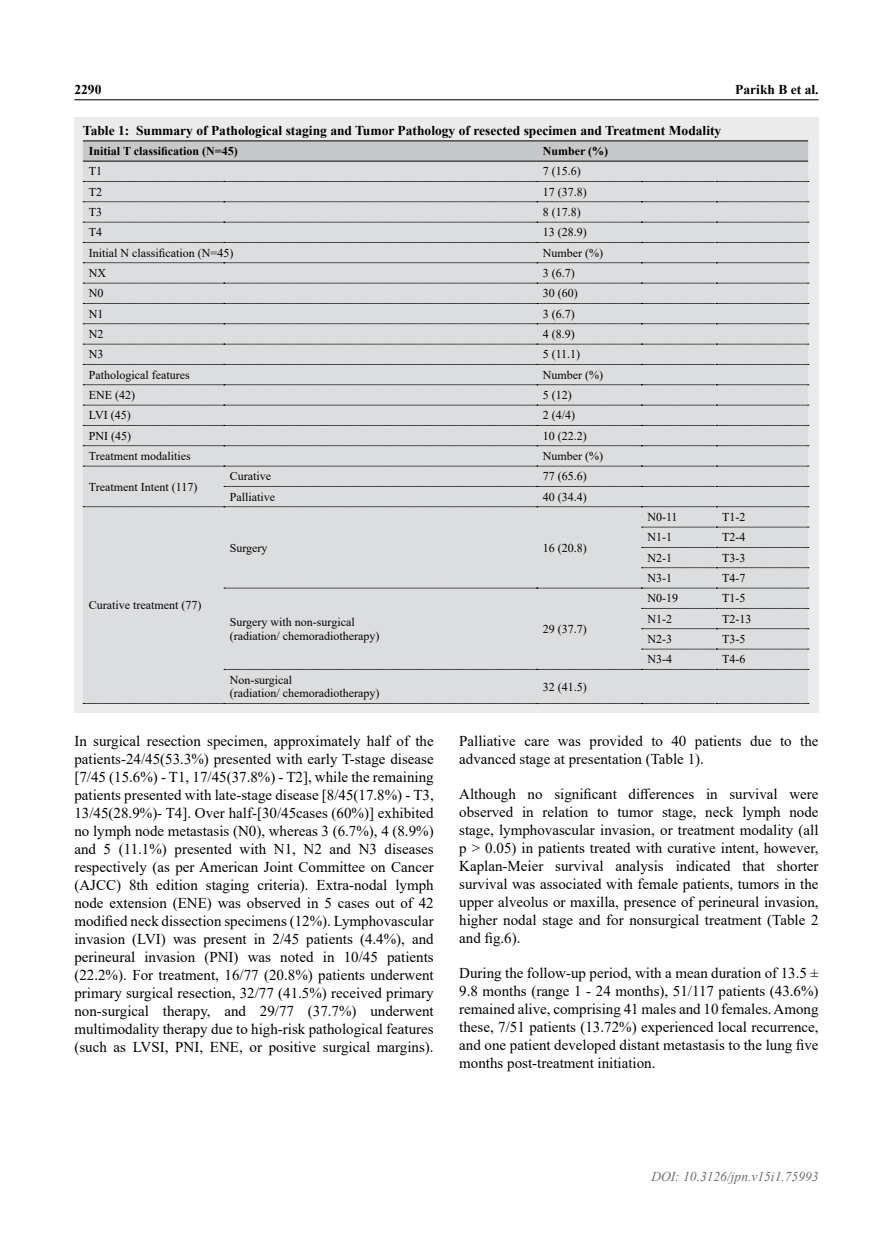
<style>
.page{position:relative;width:893px;height:1255px;background:#fff}
.page>*{position:absolute;margin:0;border:0;box-sizing:border-box;transform-origin:0 0}
.t1{font:15px/18px "Times New Roman";color:#000;text-align:justify}
.t2{font:700 13.5px "Times New Roman";color:#000}
.t3{font:italic 13.5px "Times New Roman";color:#6d6e71}
.t4{font:12px/13.8px "Times New Roman";color:#000}
.t5{font:700 12px "Times New Roman";color:#000}
</style>
<div class="page">
<hr style="left:74px;top:99px;width:745px;height:1px;background:#000">
<div style="left:74px;top:117px;width:745px;height:595px;background:#ebebec"></div>
<div style="left:83px;top:142px;width:725px;height:19px;background:#c7c8ca"></div>
<div style="left:83px;top:162px;width:725px;height:541px;background:#dcddde"></div>
<svg style="left:83px;top:181px;width:726px;height:1px"></svg>
<svg style="left:83px;top:201px;width:726px;height:1px"></svg>
<svg style="left:83px;top:222px;width:726px;height:1px"></svg>
<svg style="left:83px;top:242px;width:726px;height:1px"></svg>
<svg style="left:83px;top:262px;width:726px;height:1px"></svg>
<svg style="left:83px;top:283px;width:726px;height:1px"></svg>
<svg style="left:83px;top:303px;width:726px;height:1px"></svg>
<svg style="left:83px;top:323px;width:726px;height:1px"></svg>
<svg style="left:83px;top:344px;width:726px;height:1px"></svg>
<svg style="left:83px;top:364px;width:726px;height:1px"></svg>
<svg style="left:83px;top:384px;width:726px;height:1px"></svg>
<svg style="left:83px;top:405px;width:726px;height:1px"></svg>
<svg style="left:83px;top:425px;width:726px;height:1px"></svg>
<svg style="left:83px;top:445px;width:726px;height:1px"></svg>
<svg style="left:83px;top:466px;width:726px;height:1px"></svg>
<svg style="left:224px;top:486px;width:585px;height:1px"></svg>
<svg style="left:83px;top:506px;width:726px;height:1px"></svg>
<svg style="left:642px;top:527px;width:167px;height:1px"></svg>
<svg style="left:642px;top:547px;width:167px;height:1px"></svg>
<svg style="left:642px;top:567px;width:167px;height:1px"></svg>
<svg style="left:224px;top:588px;width:585px;height:1px"></svg>
<svg style="left:642px;top:608px;width:167px;height:1px"></svg>
<svg style="left:642px;top:628px;width:167px;height:1px"></svg>
<svg style="left:642px;top:648px;width:167px;height:1px"></svg>
<svg style="left:224px;top:669px;width:585px;height:1px"></svg>
<svg style="left:83px;top:703px;width:726px;height:1px"></svg>
<hr style="left:83px;top:141px;width:141px;height:1px;background:#000">
<hr style="left:224px;top:141px;width:313px;height:1px;background:#000">
<hr style="left:537px;top:141px;width:104px;height:1px;background:#000">
<hr style="left:641px;top:141px;width:75px;height:1px;background:#000">
<hr style="left:716px;top:141px;width:92px;height:1px;background:#000">
<hr style="left:83px;top:161px;width:141px;height:1px;background:#000">
<hr style="left:224px;top:161px;width:313px;height:1px;background:#000">
<hr style="left:537px;top:161px;width:104px;height:1px;background:#000">
<hr style="left:641px;top:161px;width:75px;height:1px;background:#000">
<hr style="left:716px;top:161px;width:92px;height:1px;background:#000">
<p class="t2" style="left:74px;top:80px;width:28px">2290</p>
<p class="t2" style="left:83px;top:120px;width:640px">Table 1: Summary of Pathological staging and Tumor Pathology of resected specimen and Treatment Modality</p>
<p class="t5" style="left:89px;top:142px;width:150px">Initial T classification (N=45)</p>
<p class="t5" style="left:543px;top:142px;width:67px">Number (%)</p>
<p class="t4" style="left:89px;top:164px;width:15px">T1</p>
<p class="t4" style="left:543px;top:164px;width:39px">7 (15.6)</p>
<p class="t4" style="left:89px;top:184px;width:15px">T2</p>
<p class="t4" style="left:543px;top:184px;width:45px">17 (37.8)</p>
<p class="t4" style="left:89px;top:205px;width:15px">T3</p>
<p class="t4" style="left:543px;top:205px;width:39px">8 (17.8)</p>
<p class="t4" style="left:89px;top:225px;width:15px">T4</p>
<p class="t4" style="left:543px;top:225px;width:45px">13 (28.9)</p>
<p class="t4" style="left:89px;top:245px;width:146px">Initial N classification (N=45)</p>
<p class="t4" style="left:543px;top:245px;width:62px">Number (%)</p>
<p class="t4" style="left:89px;top:266px;width:19px">NX</p>
<p class="t4" style="left:543px;top:266px;width:33px">3 (6.7)</p>
<p class="t4" style="left:89px;top:286px;width:16px">N0</p>
<p class="t4" style="left:543px;top:286px;width:36px">30 (60)</p>
<p class="t4" style="left:89px;top:306px;width:16px">N1</p>
<p class="t4" style="left:543px;top:306px;width:33px">3 (6.7)</p>
<p class="t4" style="left:89px;top:327px;width:16px">N2</p>
<p class="t4" style="left:543px;top:327px;width:33px">4 (8.9)</p>
<p class="t4" style="left:89px;top:347px;width:16px">N3</p>
<p class="t4" style="left:543px;top:347px;width:39px">5 (11.1)</p>
<p class="t4" style="left:89px;top:367px;width:102px">Pathological features</p>
<p class="t4" style="left:543px;top:367px;width:62px">Number (%)</p>
<p class="t4" style="left:89px;top:388px;width:48px">ENE (42)</p>
<p class="t4" style="left:543px;top:388px;width:30px">5 (12)</p>
<p class="t4" style="left:89px;top:408px;width:43px">LVI (45)</p>
<p class="t4" style="left:543px;top:408px;width:34px">2 (4/4)</p>
<p class="t4" style="left:89px;top:428px;width:44px">PNI (45)</p>
<p class="t4" style="left:543px;top:428px;width:45px">10 (22.2)</p>
<p class="t4" style="left:89px;top:449px;width:103px">Treatment modalities</p>
<p class="t4" style="left:543px;top:449px;width:62px">Number (%)</p>
<p class="t4" style="left:89px;top:479px;width:110px">Treatment Intent (117)</p>
<p class="t4" style="left:230px;top:469px;width:43px">Curative</p>
<p class="t4" style="left:543px;top:469px;width:45px">77 (65.6)</p>
<p class="t4" style="left:230px;top:489px;width:47px">Palliative</p>
<p class="t4" style="left:543px;top:489px;width:45px">40 (34.4)</p>
<p class="t2" style="left:735px;top:80px;width:85px">Parikh B et al.</p>
<p class="t4" style="left:89px;top:598px;width:114px">Curative treatment (77)</p>
<p class="t4" style="left:230px;top:540px;width:39px">Surgery</p>
<p class="t4" style="left:543px;top:540px;width:45px">16 (20.8)</p>
<p class="t4" style="left:230px;top:614px;width:151px">Surgery with non-surgical (radiation/ chemoradiotherapy)</p>
<p class="t4" style="left:543px;top:621px;width:45px">29 (37.7)</p>
<p class="t4" style="left:647px;top:509px;width:32px">N0-11</p>
<p class="t4" style="left:722px;top:509px;width:25px">T1-2</p>
<p class="t4" style="left:647px;top:530px;width:26px">N1-1</p>
<p class="t4" style="left:722px;top:530px;width:25px">T2-4</p>
<p class="t4" style="left:647px;top:550px;width:26px">N2-1</p>
<p class="t4" style="left:722px;top:550px;width:25px">T3-3</p>
<p class="t4" style="left:647px;top:570px;width:26px">N3-1</p>
<p class="t4" style="left:722px;top:570px;width:25px">T4-7</p>
<p class="t4" style="left:647px;top:591px;width:32px">N0-19</p>
<p class="t4" style="left:722px;top:591px;width:25px">T1-5</p>
<p class="t4" style="left:647px;top:611px;width:26px">N1-2</p>
<p class="t4" style="left:722px;top:611px;width:31px">T2-13</p>
<p class="t4" style="left:647px;top:631px;width:26px">N2-3</p>
<p class="t4" style="left:722px;top:631px;width:25px">T3-5</p>
<p class="t4" style="left:647px;top:652px;width:26px">N3-4</p>
<p class="t4" style="left:722px;top:652px;width:25px">T4-6</p>
<p class="t4" style="left:230px;top:672px;width:151px">Non-surgical<br>(radiation/ chemoradiotherapy)</p>
<p class="t4" style="left:543px;top:679px;width:45px">32 (41.5)</p>
<p class="t1" style="left:74px;top:731px;width:361px">In surgical resection specimen, approximately half of the patients-24/45(53.3%) presented with early T-stage disease [7/45 (15.6%) - T1, 17/45(37.8%) - T2], while the remaining patients presented with late-stage disease [8/45(17.8%) - T3, 13/45(28.9%)- T4]. Over half-[30/45cases (60%)] exhibited no lymph node metastasis (N0), whereas 3 (6.7%), 4 (8.9%) and 5 (11.1%) presented with N1, N2 and N3 diseases respectively (as per American Joint Committee on Cancer (AJCC) 8th edition staging criteria). Extra-nodal lymph node extension (ENE) was observed in 5 cases out of 42 modified neck dissection specimens (12%). Lymphovascular invasion (LVI) was present in 2/45 patients (4.4%), and perineural invasion (PNI) was noted in 10/45 patients (22.2%). For treatment, 16/77 (20.8%) patients underwent primary surgical resection, 32/77 (41.5%) received primary non-surgical therapy, and 29/77 (37.7%) underwent multimodality therapy due to high-risk pathological features (such as LVSI, PNI, ENE, or positive surgical margins).</p>
<p class="t1" style="left:459px;top:731px;width:361px">Palliative care was provided to 40 patients due to the advanced stage at presentation (Table 1).</p>
<p class="t1" style="left:459px;top:784px;width:361px">Although no significant differences in survival were observed in relation to tumor stage, neck lymph node stage, lymphovascular invasion, or treatment modality (all p &gt; 0.05) in patients treated with curative intent, however, Kaplan-Meier survival analysis indicated that shorter survival was associated with female patients, tumors in the upper alveolus or maxilla, presence of perineural invasion, higher nodal stage and for nonsurgical treatment (Table 2 and fig.6).</p>
<p class="t1" style="left:459px;top:963px;width:361px">During the follow-up period, with a mean duration of 13.5 ± 9.8 months (range 1 - 24 months), 51/117 patients (43.6%) remained alive, comprising 41 males and 10 females. Among these, 7/51 patients (13.72%) experienced local recurrence, and one patient developed distant metastasis to the lung five months post-treatment initiation.</p>
<p class="t3" style="left:651px;top:1167px;width:169px">DOI: 10.3126/jpn.v15i1.75993</p>
</div>
